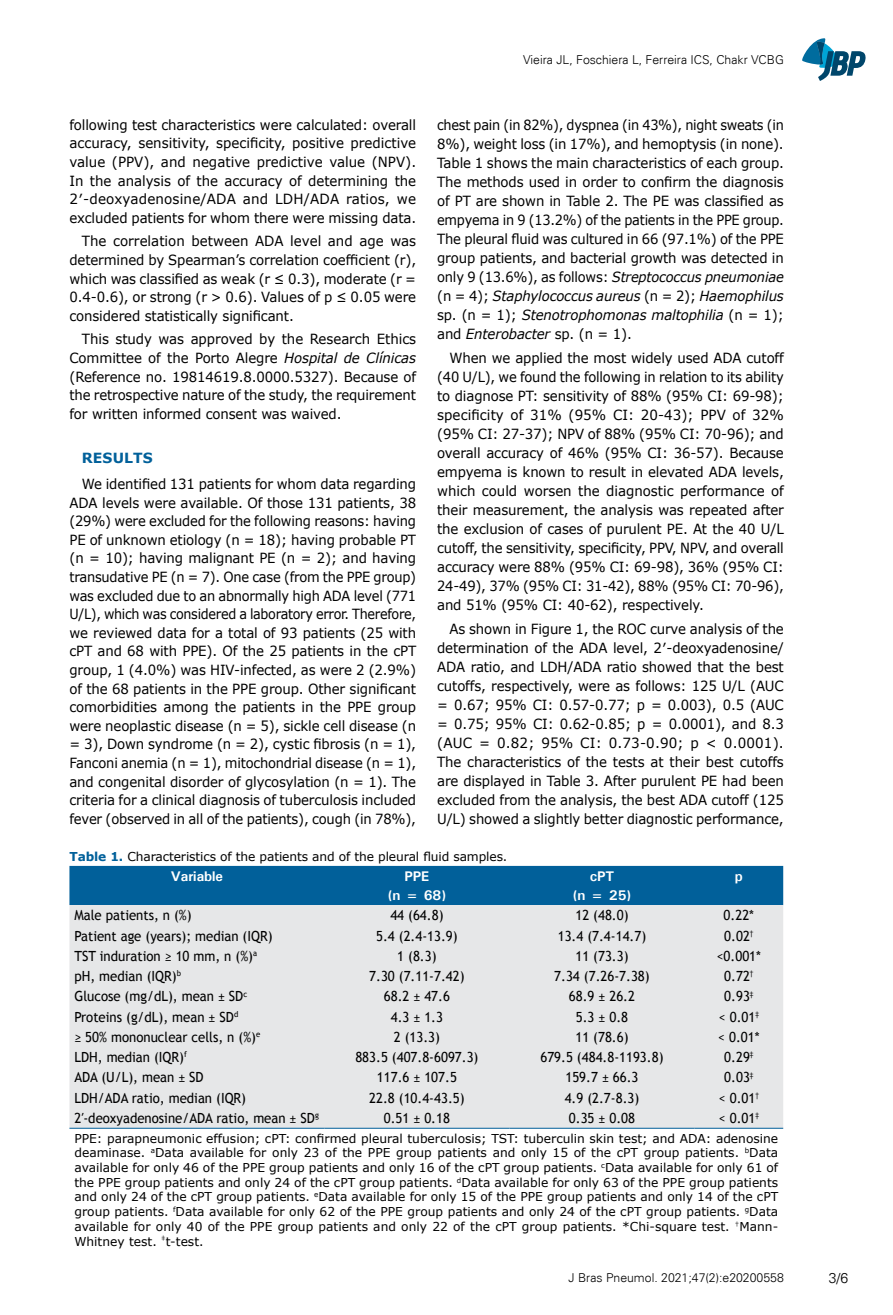
<style>
.page{position:relative;width:893px;height:1315px;background:#fff}
.page>*{position:absolute;margin:0;border:0;box-sizing:border-box;transform-origin:0 0}
.t1{font:14px/18.6px "Verdana";letter-spacing:-.01em;color:#000;text-align:justify;scale:.95 1}
.t2{font:14px "Trebuchet MS";color:#000;scale:.94 1}
.t3{font:14px/19.1px "Verdana";letter-spacing:-.01em;color:#000;text-align:justify;scale:.92 1}
.t4{font:14px/18.6px "Verdana";letter-spacing:-.01em;color:#000;text-align:justify;scale:.96 1}
.t5{font:700 14px "Univers";color:#fff}
.t6{font:700 14px "Verdana";letter-spacing:.01em;color:#01609a}
.t7{font:300 14px "Univers";color:#000}
.t8{font:12.25px/14.7px "Verdana";letter-spacing:-.01em;color:#000;text-align:justify}
.t9{font:300 12.25px "Univers";color:#000}
.s1{font-style:italic}
.s2{font-weight:700;color:#01609a}
</style>
<div class="page">
<svg style="left:802px;top:38px;width:64px;height:43px"></svg>
<div style="left:69px;top:866px;width:714px;height:39px;background:#01609a"></div>
<div style="left:69px;top:905px;width:714px;height:222px;background:#e6e7e8"></div>
<hr style="left:69px;top:1127px;width:255px;height:1px;background:#01609a">
<hr style="left:324px;top:1127px;width:185px;height:1px;background:#01609a">
<hr style="left:509px;top:1127px;width:185px;height:1px;background:#01609a">
<hr style="left:694px;top:1127px;width:89px;height:1px;background:#01609a">
<p class="t9" style="left:523px;top:52px;width:262px">Vieira JL, Foschiera L, Ferreira ICS, Chakr VCBG</p>
<p class="t1" style="left:69px;top:116px;width:366px">following test characteristics were calculated: overall accuracy, sensitivity, specificity, positive predictive value (PPV), and negative predictive value (NPV).<br>In the analysis of the accuracy of determining the 2′-deoxyadenosine/ADA and LDH/ADA ratios, we excluded patients for whom there were missing data.</p>
<p class="t4" style="left:69px;top:232px;width:363px;text-indent:12px">The correlation between ADA level and age was determined by Spearman’s correlation coefficient (r), which was classified as weak (r ≤ 0.3), moderate (r = 0.4-0.6), or strong (r &gt; 0.6). Values of p ≤ 0.05 were considered statistically significant.</p>
<p class="t1" style="left:69px;top:330px;width:367px;text-indent:12px">This study was approved by the Research Ethics Committee of the Porto Alegre <span class="s1">Hospital de Clínicas </span>(Reference no. 19814619.8.0000.5327). Because of the retrospective nature of the study, the requirement for written informed consent was waived.</p>
<p class="t6" style="left:82px;top:448px;width:73px">RESULTS</p>
<p class="t1" style="left:69px;top:475px;width:367px;text-indent:12px">We identified 131 patients for whom data regarding ADA levels were available. Of those 131 patients, 38 (29%) were excluded for the following reasons: having PE of unknown etiology (n = 18); having probable PT (n = 10); having malignant PE (n = 2); and having transudative PE (n = 7). One case (from the PPE group) was excluded due to an abnormally high ADA level (771<br>U/L), which was considered a laboratory error. Therefore, we reviewed data for a total of 93 patients (25 with cPT and 68 with PPE). Of the 25 patients in the cPT group, 1 (4.0%) was HIV-infected, as were 2 (2.9%) of the 68 patients in the PPE group. Other significant comorbidities among the patients in the PPE group were neoplastic disease (n = 5), sickle cell disease (n = 3), Down syndrome (n = 2), cystic fibrosis (n = 1), Fanconi anemia (n = 1), mitochondrial disease (n = 1), and congenital disorder of glycosylation (n = 1). The criteria for a clinical diagnosis of tuberculosis included fever (observed in all of the patients), cough (in 78%),</p>
<p class="t3" style="left:437px;top:115px;width:378px">chest pain (in 82%), dyspnea (in 43%), night sweats (in 8%), weight loss (in 17%), and hemoptysis (in none).<br>Table 1 shows the main characteristics of each group.<br>The methods used in order to confirm the diagnosis of PT are shown in Table 2. The PE was classified as empyema in 9 (13.2%) of the patients in the PPE group.<br>The pleural fluid was cultured in 66 (97.1%) of the PPE group patients, and bacterial growth was detected in only 9 (13.6%), as follows: <span class="s1">Streptococcus pneumoniae </span>(n = 4); <span class="s1">Staphylococcus aureus</span> (n = 2); <span class="s1">Haemophilus </span>sp. (n = 1); <span class="s1">Stenotrophomonas maltophilia</span> (n = 1); and <span class="s1">Enterobacter</span> sp. (n = 1).</p>
<p class="t1" style="left:437px;top:348px;width:367px;line-height:19.1px;text-indent:12px">When we applied the most widely used ADA cutoff (40 U/L), we found the following in relation to its ability to diagnose PT: sensitivity of 88% (95% CI: 69-98); specificity of 31% (95% CI: 20-43); PPV of 32% (95% CI: 27-37); NPV of 88% (95% CI: 70-96); and overall accuracy of 46% (95% CI: 36-57). Because empyema is known to result in elevated ADA levels, which could worsen the diagnostic performance of their measurement, the analysis was repeated after the exclusion of cases of purulent PE. At the 40 U/L cutoff, the sensitivity, specificity, PPV, NPV, and overall accuracy were 88% (95% CI: 69-98), 36% (95% CI:<br>24-49), 37% (95% CI: 31-42), 88% (95% CI: 70-96), and 51% (95% CI: 40-62), respectively.</p>
<p class="t1" style="left:437px;top:619px;width:367px;line-height:19.1px;text-indent:12px">As shown in Figure 1, the ROC curve analysis of the determination of the ADA level, 2′-deoxyadenosine/ ADA ratio, and LDH/ADA ratio showed that the best cutoffs, respectively, were as follows: 125 U/L (AUC = 0.67; 95% CI: 0.57-0.77; p = 0.003), 0.5 (AUC = 0.75; 95% CI: 0.62-0.85; p = 0.0001), and 8.3 (AUC = 0.82; 95% CI: 0.73-0.90; p &lt; 0.0001).<br>The characteristics of the tests at their best cutoffs are displayed in Table 3. After purulent PE had been excluded from the analysis, the best ADA cutoff (125<br>U/L) showed a slightly better diagnostic performance,</p>
<p class="t8" style="left:69px;top:849px;width:439px"><span class="s2">Table 1.</span> Characteristics of the patients and of the pleural fluid samples.</p>
<p class="t5" style="left:171px;top:867px;width:54px">Variable</p>
<p class="t5" style="left:405px;top:867px;width:26px">PPE</p>
<p class="t5" style="left:590px;top:867px;width:26px">cPT</p>
<p class="t5" style="left:735px;top:867px;width:10px">p</p>
<p class="t5" style="left:388px;top:886px;width:60px">(n = 68)</p>
<p class="t5" style="left:573px;top:886px;width:60px">(n = 25)</p>
<p class="t2" style="left:74px;top:907px;width:126px">Male patients, n (%)</p>
<p class="t2" style="left:390px;top:907px;width:58px">44 (64.8)</p>
<p class="t2" style="left:575px;top:907px;width:58px">12 (48.0)</p>
<p class="t2" style="left:724px;top:907px;width:34px">0.22*</p>
<p class="t2" style="left:74px;top:927px;width:212px">Patient age (years); median (IQR)</p>
<p class="t2" style="left:376px;top:927px;width:88px">5.4 (2.4-13.9)</p>
<p class="t2" style="left:558px;top:927px;width:96px">13.4 (7.4-14.7)</p>
<p class="t2" style="left:724px;top:927px;width:33px">0.02<sup>†</sup></p>
<p class="t2" style="left:74px;top:947px;width:196px">TST induration ≥ 10 mm, n (%)<sup>a</sup></p>
<p class="t2" style="left:397px;top:947px;width:43px">1 (8.3)</p>
<p class="t2" style="left:575px;top:947px;width:58px">11 (73.3)</p>
<p class="t2" style="left:717px;top:947px;width:49px">&lt;0.001*</p>
<p class="t2" style="left:74px;top:968px;width:115px">pH, median (IQR)<sup>b</sup></p>
<p class="t2" style="left:369px;top:968px;width:103px">7.30 (7.11-7.42)</p>
<p class="t2" style="left:554px;top:968px;width:103px">7.34 (7.26-7.38)</p>
<p class="t2" style="left:724px;top:968px;width:33px">0.72<sup>†</sup></p>
<p class="t2" style="left:74px;top:988px;width:185px">Glucose (mg/dL), mean ± SD<sup>c</sup></p>
<p class="t2" style="left:384px;top:988px;width:72px">68.2 ± 47.6</p>
<p class="t2" style="left:569px;top:988px;width:72px">68.9 ± 26.2</p>
<p class="t2" style="left:724px;top:988px;width:33px">0.93<sup>‡</sup></p>
<p class="t2" style="left:74px;top:1008px;width:176px">Proteins (g/dL), mean ± SD<sup>d</sup></p>
<p class="t2" style="left:391px;top:1008px;width:57px">4.3 ± 1.3</p>
<p class="t2" style="left:576px;top:1008px;width:57px">5.3 ± 0.8</p>
<p class="t2" style="left:719px;top:1008px;width:44px">&lt; 0.01<sup>‡</sup></p>
<p class="t2" style="left:74px;top:1028px;width:199px">≥ 50% mononuclear cells, n (%)<sup>e</sup></p>
<p class="t2" style="left:394px;top:1028px;width:51px">2 (13.3)</p>
<p class="t2" style="left:575px;top:1028px;width:58px">11 (78.6)</p>
<p class="t2" style="left:718px;top:1028px;width:46px">&lt; 0.01*</p>
<p class="t2" style="left:74px;top:1049px;width:121px">LDH, median (IQR)<sup>f</sup></p>
<p class="t2" style="left:355px;top:1049px;width:132px">883.5 (407.8-6097.3)</p>
<p class="t2" style="left:540px;top:1049px;width:132px">679.5 (484.8-1193.8)</p>
<p class="t2" style="left:724px;top:1049px;width:33px">0.29<sup>‡</sup></p>
<p class="t2" style="left:74px;top:1069px;width:139px">ADA (U/L), mean ± SD</p>
<p class="t2" style="left:377px;top:1069px;width:87px">117.6 ± 107.5</p>
<p class="t2" style="left:565px;top:1069px;width:79px">159.7 ± 66.3</p>
<p class="t2" style="left:724px;top:1069px;width:33px">0.03<sup>‡</sup></p>
<p class="t2" style="left:74px;top:1089px;width:184px">LDH/ADA ratio, median (IQR)</p>
<p class="t2" style="left:369px;top:1089px;width:103px">22.8 (10.4-43.5)</p>
<p class="t2" style="left:565px;top:1089px;width:81px">4.9 (2.7-8.3)</p>
<p class="t2" style="left:719px;top:1089px;width:44px">&lt; 0.01<sup>†</sup></p>
<p class="t2" style="left:74px;top:1109px;width:262px">2′-deoxyadenosine/ADA ratio, mean ± SD<sup>g</sup></p>
<p class="t2" style="left:384px;top:1109px;width:72px">0.51 ± 0.18</p>
<p class="t2" style="left:569px;top:1109px;width:72px">0.35 ± 0.08</p>
<p class="t2" style="left:719px;top:1109px;width:44px">&lt; 0.01<sup>‡</sup></p>
<p class="t8" style="left:74px;top:1131px;width:705px">PPE: parapneumonic effusion; cPT: confirmed pleural tuberculosis; TST: tuberculin skin test; and ADA: adenosine deaminase. <sup>a</sup>Data available for only 23 of the PPE group patients and only 15 of the cPT group patients. <sup>b</sup>Data available for only 46 of the PPE group patients and only 16 of the cPT group patients. <sup>c</sup>Data available for only 61 of the PPE group patients and only 24 of the cPT group patients. <sup>d</sup>Data available for only 63 of the PPE group patients and only 24 of the cPT group patients. <sup>e</sup>Data available for only 15 of the PPE group patients and only 14 of the cPT group patients. <sup>f</sup>Data available for only 62 of the PPE group patients and only 24 of the cPT group patients. <sup>g</sup>Data available for only 40 of the PPE group patients and only 22 of the cPT group patients. *Chi-square test. <sup>†</sup>Mann-Whitney test. <sup>‡</sup>t-test.</p>
<p class="t9" style="left:569px;top:1270px;width:217px">J Bras Pneumol. 2021;47(2):e20200558</p>
<p class="t7" style="left:829px;top:1269px;width:21px">3/6</p>
</div>
